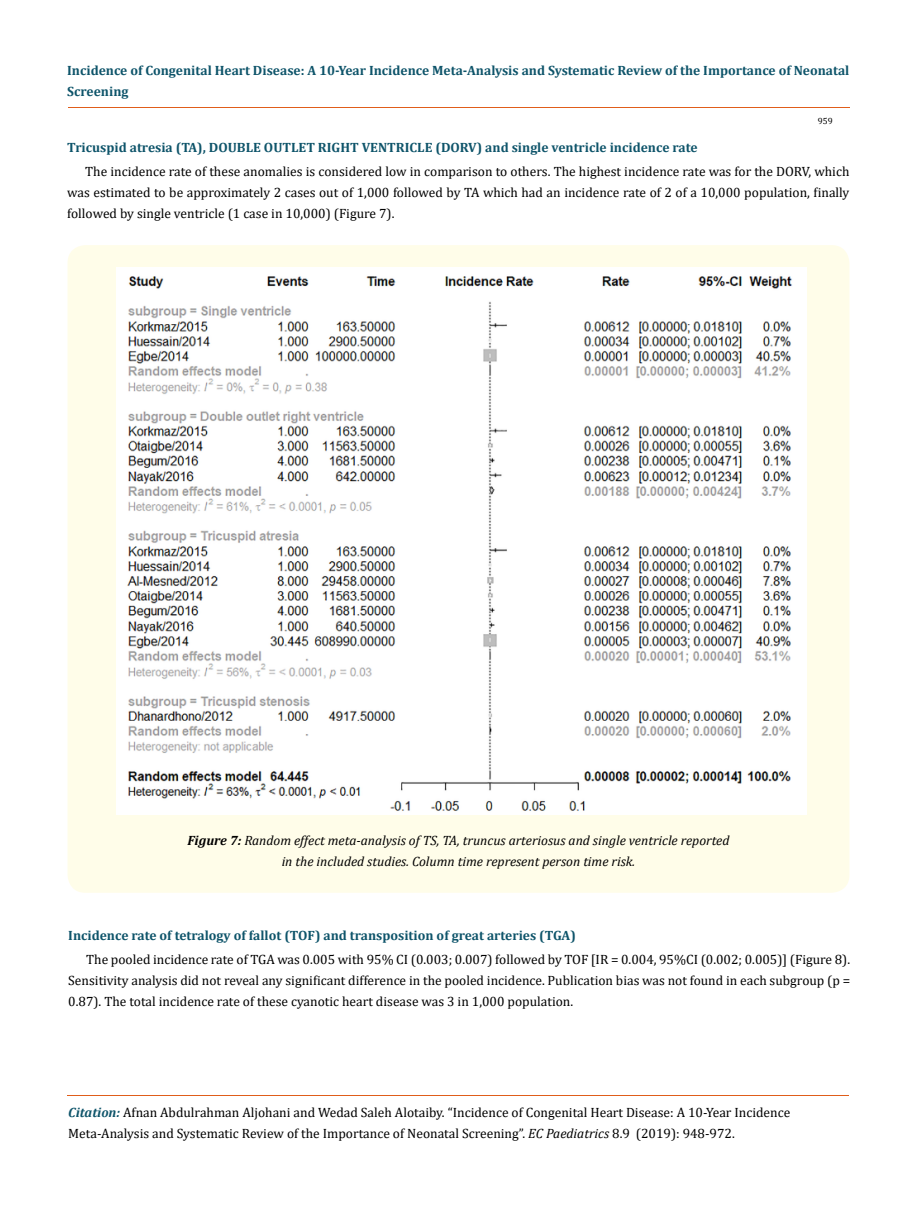
<style>
.page{position:relative;width:917px;height:1224px;background:#fff}
.page>*{position:absolute;margin:0;border:0;box-sizing:border-box;transform-origin:0 0}
.t1{font:13.5px/21px "Cambria";color:#000;text-align:justify}
.t2{font:700 13.5px/21px "Cambria";color:#0e546a}
.t3{font:italic 13.5px/21px "Cambria";color:#000;text-align:center}
.t4{font:9px "Cambria";color:#000}
.s1{font-weight:700}
.s2{font-weight:700;font-style:italic;color:#0e546a}
.s3{font-style:italic}
</style>
<div class="page">
<hr style="left:68px;top:108px;width:781px;height:1px;background:#e05d1a">
<hr style="left:67px;top:1096px;width:782px;height:1px;background:#e05d1a">
<div style="left:68px;top:245px;width:781px;height:648px;background:#fffde9;border-radius:18px"></div>
<img style="left:116px;top:268px;width:690px;height:547px">
<p class="t2" style="left:67px;top:60px;width:783px">Incidence of Congenital Heart Disease: A 10-Year Incidence Meta-Analysis and Systematic Review of the Importance of Neonatal<br>Screening</p>
<p class="t4" style="left:817px;top:116px;width:16px">959</p>
<p class="t2" style="left:67px;top:136px;width:632px">Tricuspid atresia (TA), DOUBLE OUTLET RIGHT VENTRICLE (DORV) and single ventricle incidence rate</p>
<p class="t1" style="left:67px;top:160px;width:783px;text-indent:18px">The incidence rate of these anomalies is considered low in comparison to others. The highest incidence rate was for the DORV, which was estimated to be approximately 2 cases out of 1,000 followed by TA which had an incidence rate of 2 of a 10,000 population, finally followed by single ventricle (1 case in 10,000) (Figure 7).</p>
<p class="t3" style="left:187px;top:829px;width:543px"><span class="s1">Figure 7:</span> Random effect meta-analysis of TS, TA, truncus arteriosus and single ventricle reported in the included studies. Column time represent person time risk.</p>
<p class="t2" style="left:68px;top:925px;width:509px">Incidence rate of tetralogy of fallot (TOF) and transposition of great arteries (TGA)</p>
<p class="t1" style="left:68px;top:949px;width:783px;text-indent:18px">The pooled incidence rate of TGA was 0.005 with 95% CI (0.003; 0.007) followed by TOF [IR = 0.004, 95%CI (0.002; 0.005)] (Figure 8).<br>Sensitivity analysis did not reveal any significant difference in the pooled incidence. Publication bias was not found in each subgroup (p = 0.87). The total incidence rate of these cyanotic heart disease was 3 in 1,000 population.</p>
<p class="t1" style="left:68px;top:1102px;width:723px"><span class="s2">Citation:</span> Afnan Abdulrahman Aljohani and Wedad Saleh Alotaiby. “Incidence of Congenital Heart Disease: A 10-Year Incidence<br>Meta-Analysis and Systematic Review of the Importance of Neonatal Screening”. <span class="s3">EC Paediatrics</span> 8.9 (2019): 948-972.</p>
</div>
